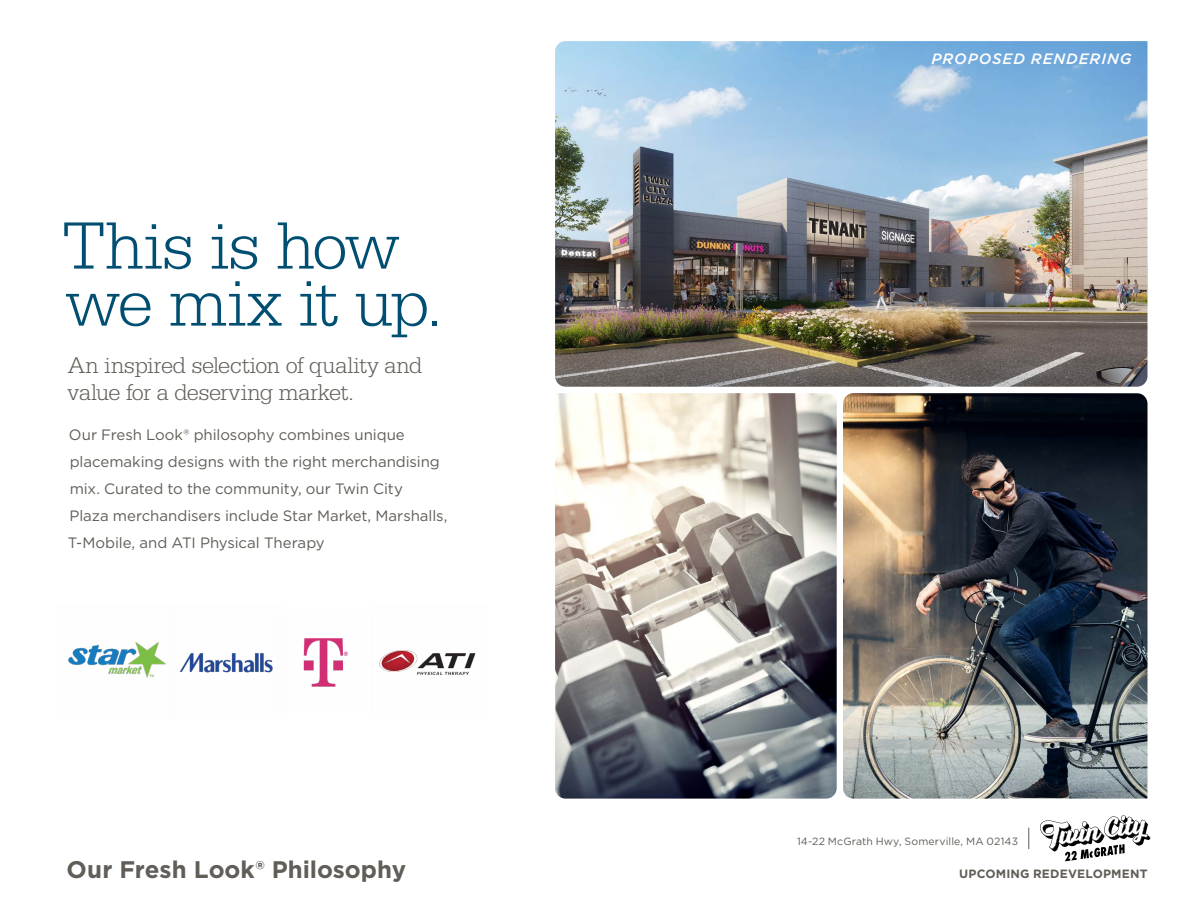
<style>
.page{position:relative;width:1188px;height:918px;background:#fff}
.page>*{position:absolute;margin:0;border:0;box-sizing:border-box;transform-origin:0 0}
.t1{font:300 70.5px/57px "Serifa Std";letter-spacing:-.01em;color:#004e71}
.t2{font:300 24px/27px "Serifa Std";letter-spacing:-.015em;color:#615d57}
.t3{font:700 24px "Gotham";color:#615d57}
.t4{font:15px/27px "Gotham";letter-spacing:-.005em;color:#615d57}
.t5{font:italic 500 15px "Gotham";letter-spacing:.06em;color:#fff}
.t6{font:700 12px "Gotham";letter-spacing:.015em;color:#615d57}
.t7{font:10.5px "Gotham";letter-spacing:.015em;color:#615d57}
</style>
<div class="page">
<svg style="left:1029px;top:828px;width:1px;height:21px"></svg>
<svg style="left:1040px;top:815px;width:110px;height:46px"></svg>
<svg style="left:555px;top:396px;width:279px;height:403px"></svg>
<img style="left:834px;top:396px;width:314px;height:403px">
<img style="left:555px;top:41px;width:593px;height:355px">
<img style="left:68px;top:642px;width:98px;height:36px">
<img style="left:179px;top:653px;width:94px;height:20px">
<img style="left:303px;top:638px;width:45px;height:49px">
<img style="left:379px;top:650px;width:97px;height:25px">
<h1 class="t1" style="left:62px;top:218px;width:383px">This is how we mix it up.</h1>
<h2 class="t2" style="left:68px;top:352px;width:356px">An inspired selection of quality and value for a deserving market.</h2>
<p class="t4" style="left:68px;top:421px;width:381px">Our Fresh Look® philosophy combines unique placemaking designs with the right merchandising mix. Curated to the community, our Twin City<br>Plaza merchandisers include Star Market, Marshalls, T-Mobile, and ATI Physical Therapy</p>
<h2 class="t3" style="left:67px;top:853px;width:341px">Our Fresh Look® Philosophy</h2>
<p class="t5" style="left:932px;top:48px;width:201px">PROPOSED RENDERING</p>
<p class="t7" style="left:797px;top:834px;width:223px">14-22 McGrath Hwy, Somerville, MA 02143</p>
<p class="t6" style="left:959px;top:865px;width:190px">UPCOMING REDEVELOPMENT</p>
</div>
